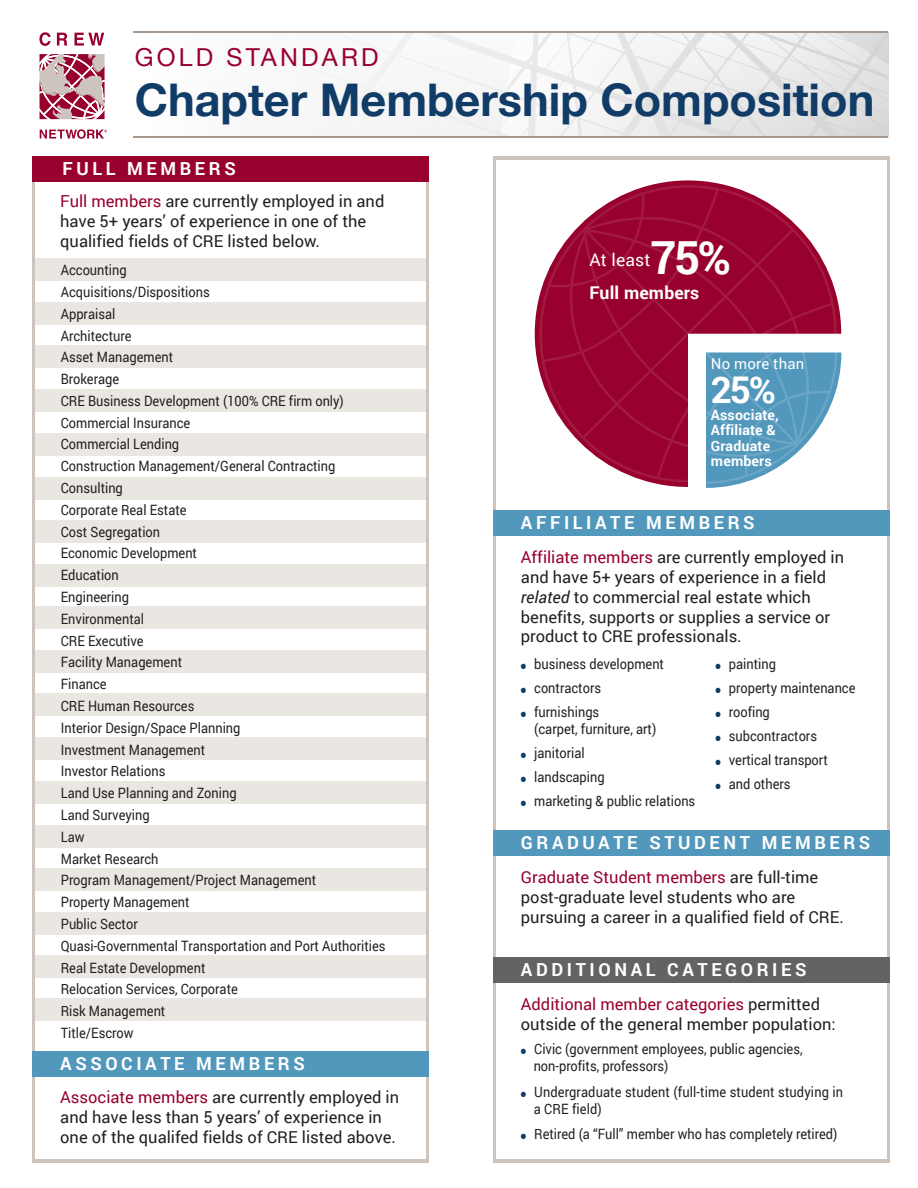
<style>
.page{position:relative;width:918px;height:1188px;background:#fff}
.page>*{position:absolute;margin:0;border:0;box-sizing:border-box;transform-origin:0 0}
.t1{font:700 45.6px "Roboto";color:#fff}
.t2{font:700 45px "Helvetica Neue";color:#123c68}
.t3{font:700 36.75px "Roboto";color:#fff}
.t4{font:24.75px "Helvetica Neue";letter-spacing:.13em;color:#98012d}
.t5{font:700 18px "Roboto";letter-spacing:.2em;color:#fff}
.t6{font:700 17.55px "Roboto";letter-spacing:.01em;color:#fff}
.t7{font:17.4px "Roboto";letter-spacing:.01em;color:#fff}
.t8{font:16.5px/19.8px "Roboto";color:#231f20}
.t9{font:15px "Roboto";letter-spacing:.01em;color:#fff}
.t10{font:14.25px/21.8px "Roboto";color:#231f20;scale:.9 1}
.t11{font:700 14.25px/15.6px "Roboto";letter-spacing:.01em;color:#fff}
.s1{color:#98012d}
.s2{font-style:italic}
.s3{color:#123c68}
</style>
<div class="page">
<svg style="left:539px;top:270px;width:298px;height:212px;background:#a31c44"></svg>
<div style="left:688px;top:334px;width:181px;height:168px;background:#fff"></div>
<div style="left:35px;top:258px;width:391px;height:23px;background:#eae6e2"></div>
<div style="left:35px;top:302px;width:391px;height:22px;background:#eae6e2"></div>
<div style="left:35px;top:345px;width:391px;height:23px;background:#eae6e2"></div>
<div style="left:35px;top:389px;width:391px;height:22px;background:#eae6e2"></div>
<div style="left:35px;top:433px;width:391px;height:22px;background:#eae6e2"></div>
<div style="left:35px;top:477px;width:391px;height:22px;background:#eae6e2"></div>
<div style="left:35px;top:520px;width:391px;height:22px;background:#eae6e2"></div>
<div style="left:35px;top:564px;width:391px;height:22px;background:#eae6e2"></div>
<div style="left:35px;top:607px;width:391px;height:22px;background:#eae6e2"></div>
<div style="left:35px;top:651px;width:391px;height:22px;background:#eae6e2"></div>
<div style="left:35px;top:694px;width:391px;height:22px;background:#eae6e2"></div>
<div style="left:35px;top:738px;width:391px;height:22px;background:#eae6e2"></div>
<div style="left:35px;top:781px;width:391px;height:22px;background:#eae6e2"></div>
<div style="left:35px;top:825px;width:391px;height:22px;background:#eae6e2"></div>
<div style="left:35px;top:868px;width:391px;height:22px;background:#eae6e2"></div>
<div style="left:35px;top:912px;width:391px;height:22px;background:#eae6e2"></div>
<div style="left:35px;top:956px;width:391px;height:22px;background:#eae6e2"></div>
<div style="left:35px;top:999px;width:391px;height:22px;background:#eae6e2"></div>
<hr style="left:426px;top:156px;width:3px;height:1006px;background:#cdc4be">
<img style="left:86px;top:32px;width:803px;height:238px">
<hr style="left:133px;top:136px;width:755px;height:2px;background:#a7998e">
<hr style="left:133px;top:31px;width:755px;height:2px;background:#a7998e">
<hr style="left:32px;top:156px;width:3px;height:1006px;background:#cdc4be">
<svg style="left:39px;top:32px;width:12px;height:14px"></svg>
<svg style="left:57px;top:33px;width:10px;height:13px"></svg>
<svg style="left:75px;top:33px;width:29px;height:13px"></svg>
<svg style="left:40px;top:129px;width:67px;height:10px"></svg>
<svg style="left:40px;top:54px;width:65px;height:66px;background:#c18090"></svg>
<div style="left:32px;top:156px;width:397px;height:25px;background:#98012d"></div>
<hr style="left:887px;top:158px;width:3px;height:1003px;background:#cdc4be">
<hr style="left:493px;top:158px;width:3px;height:1003px;background:#cdc4be">
<div style="left:32px;top:1051px;width:397px;height:25px;background:#5297bc"></div>
<div style="left:493px;top:510px;width:397px;height:25px;background:#5297bc"></div>
<div style="left:493px;top:830px;width:397px;height:25px;background:#5297bc"></div>
<div style="left:493px;top:957px;width:397px;height:26px;background:#636366"></div>
<hr style="left:493px;top:1159px;width:397px;height:3px;background:#cdc4be">
<hr style="left:493px;top:156px;width:397px;height:3px;background:#cdc4be">
<hr style="left:32px;top:1159px;width:397px;height:3px;background:#cdc4be">
<svg style="left:706px;top:352px;width:135px;height:136px"></svg>
<h3 class="t4" style="left:135px;top:43px;width:245px">GOLD STANDARD</h3>
<h2 class="t2" style="left:135px;top:72px;width:741px">Chapter Membership Composition</h2>
<p class="t5" style="left:63px;top:156px;width:175px">FULL MEMBERS</p>
<p class="t8" style="left:60px;top:191px;width:326px"><span class="s1">Full members</span> are currently employed in and have 5+ years’ of experience in one of the qualified fields of CRE listed below.</p>
<p class="t10" style="left:61px;top:259px;width:362px">Accounting<br>Acquisitions/Dispositions<br>Appraisal<br>Architecture<br>Asset Management<br>Brokerage<br>CRE Business Development (100% CRE firm only)<br>Commercial Insurance<br>Commercial Lending<br>Construction Management/General Contracting<br>Consulting<br>Corporate Real Estate<br>Cost Segregation<br>Economic Development<br>Education<br>Engineering<br>Environmental<br>CRE Executive<br>Facility Management<br>Finance<br>CRE Human Resources<br>Interior Design/Space Planning<br>Investment Management<br>Investor Relations<br>Land Use Planning and Zoning<br>Land Surveying<br>Law<br>Market Research<br>Program Management/Project Management<br>Property Management<br>Public Sector<br>Quasi-Governmental Transportation and Port Authorities<br>Real Estate Development<br>Relocation Services, Corporate<br>Risk Management<br>Title/Escrow</p>
<p class="t5" style="left:60px;top:1051px;width:246px">ASSOCIATE MEMBERS</p>
<p class="t8" style="left:60px;top:1087px;width:340px"><span class="s1">Associate members</span> are currently employed in and have less than 5 years’ of experience in one of the qualifed fields of CRE listed above.</p>
<p class="t7" style="left:589px;top:248px;width:63px">At least</p>
<h1 class="t1" style="left:651px;top:226px;width:82px">75%</h1>
<p class="t6" style="left:589px;top:281px;width:111px">Full members</p>
<p class="t9" style="left:711px;top:353px;width:95px">No more than</p>
<h3 class="t3" style="left:711px;top:364px;width:67px">25%</h3>
<p class="t11" style="left:711px;top:406px;width:70px">Associate,<br>Affiliate &amp;<br>Graduate members</p>
<p class="t5" style="left:521px;top:510px;width:235px">AFFILIATE MEMBERS</p>
<p class="t8" style="left:521px;top:547px;width:325px"><span class="s1">Affiliate members</span> are currently employed in and have 5+ years of experience in a field <span class="s2">related</span> to commercial real estate which benefits, supports or supplies a service or product to CRE professionals.</p>
<p class="t10" style="left:521px;top:652px;width:161px"><span class="s3">●</span> business development</p>
<p class="t10" style="left:521px;top:676px;width:91px"><span class="s3">●</span> contractors</p>
<p class="t10" style="left:534px;top:703px;width:137px;line-height:17.2px;text-indent:-13px"><span class="s3">●</span> furnishings<br>(carpet, furniture, art)</p>
<p class="t10" style="left:521px;top:742px;width:72px"><span class="s3">●</span> janitorial</p>
<p class="t10" style="left:521px;top:766px;width:95px"><span class="s3">●</span> landscaping</p>
<p class="t10" style="left:521px;top:790px;width:195px"><span class="s3">●</span> marketing &amp; public relations</p>
<p class="t10" style="left:716px;top:652px;width:69px"><span class="s3">●</span> painting</p>
<p class="t10" style="left:716px;top:676px;width:157px"><span class="s3">●</span> property maintenance</p>
<p class="t10" style="left:716px;top:700px;width:62px"><span class="s3">●</span> roofing</p>
<p class="t10" style="left:716px;top:724px;width:114px"><span class="s3">●</span> subcontractors</p>
<p class="t10" style="left:716px;top:748px;width:126px"><span class="s3">●</span> vertical transport</p>
<p class="t10" style="left:716px;top:772px;width:85px"><span class="s3">●</span> and others</p>
<p class="t5" style="left:521px;top:830px;width:351px">GRADUATE STUDENT MEMBERS</p>
<p class="t8" style="left:521px;top:867px;width:325px"><span class="s1">Graduate Student members</span> are full-time post-graduate level students who are pursuing a career in a qualified field of CRE.</p>
<p class="t5" style="left:521px;top:957px;width:287px">ADDITIONAL CATEGORIES</p>
<p class="t8" style="left:521px;top:994px;width:316px"><span class="s1">Additional member categories</span> permitted outside of the general member population:</p>
<p class="t10" style="left:534px;top:1040px;width:300px;line-height:17.1px;text-indent:-13px"><span class="s3">●</span> Civic (government employees, public agencies, non-profits, professors)</p>
<p class="t10" style="left:534px;top:1083px;width:345px;line-height:17.1px;text-indent:-13px"><span class="s3">●</span> Undergraduate student (full-time student studying in a CRE field)</p>
<p class="t10" style="left:521px;top:1123px;width:353px"><span class="s3">●</span> Retired (a “Full” member who has completely retired)</p>
</div>
